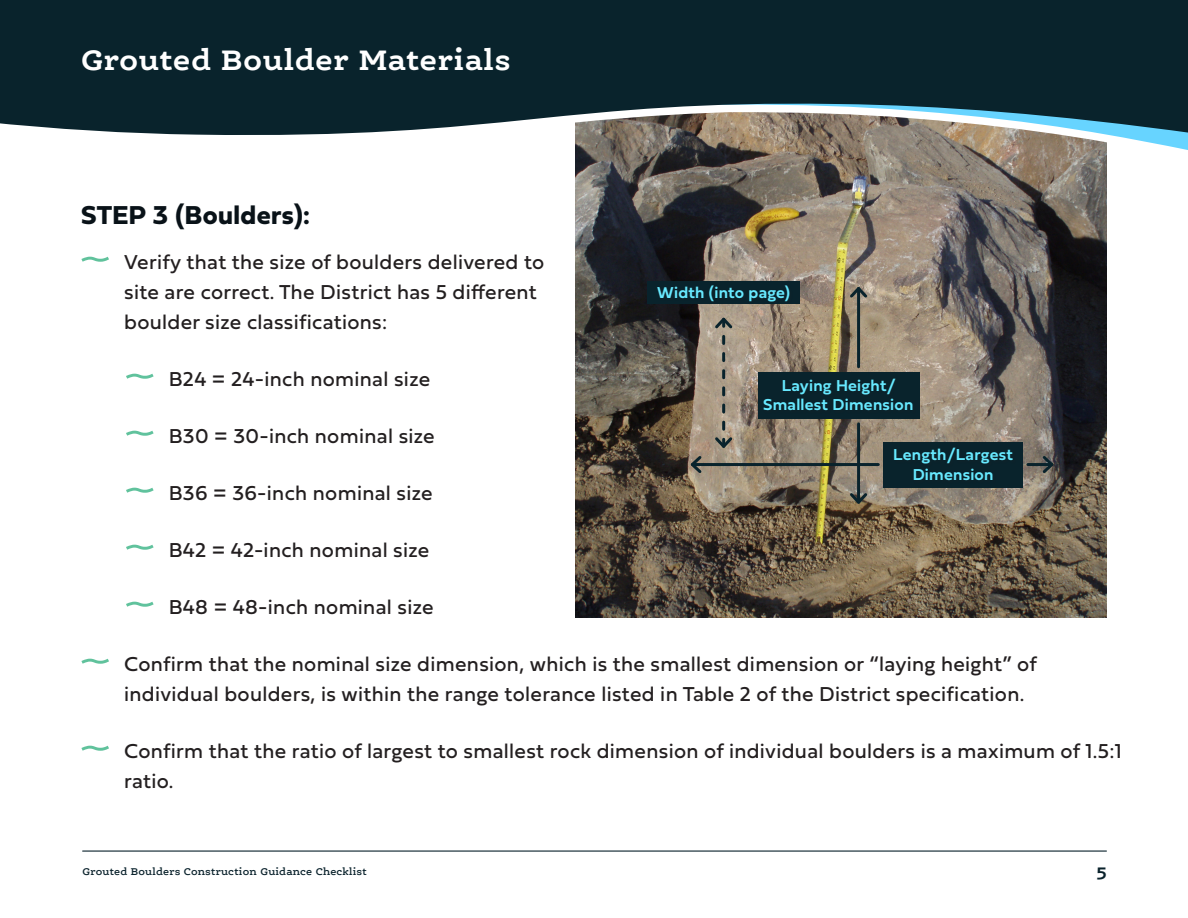
<style>
.page{position:relative;width:1188px;height:918px;background:#fff}
.page>*{position:absolute;margin:0;border:0;box-sizing:border-box;transform-origin:0 0}
.t1{font:700 30px "Ernestine Pro";letter-spacing:.015em;color:#fff}
.t2{font:700 27px "Fieldwork Hum";letter-spacing:.015em;color:#091218}
.t3{font:21px/30px "Fieldwork Hum";letter-spacing:.015em;color:#231f20}
.t4{font:700 18px "Ernestine Pro";color:#0a222c}
.t5{font:700 16.5px/19.8px "Fieldwork Hum Demi";letter-spacing:.015em;color:#67e9ff;text-align:center}
.t6{font:600 10.5px "Ernestine Pro";letter-spacing:.015em;color:#0a222c}
</style>
<div class="page">
<img style="left:575px;top:170px;width:532px;height:447px">
<svg style="left:575px;top:152px;width:532px;height:18px;background:#736960"></svg>
<svg style="left:575px;top:137px;width:613px;height:15px;background:#918a7f"></svg>
<svg style="left:0;top:0;width:1188px;height:137px;background:#1e363d"></svg>
<hr style="left:83px;top:850px;width:1023px;height:2px;background:#0a222c">
<div style="left:758px;top:372px;width:162px;height:47px;background:#09232c"></div>
<hr style="left:857px;top:288px;width:3px;height:79px;background:#09232c">
<svg style="left:847px;top:284px;width:23px;height:16px"></svg>
<hr style="left:857px;top:424px;width:3px;height:78px;background:#09232c">
<svg style="left:847px;top:490px;width:23px;height:17px"></svg>
<hr style="left:1028px;top:463px;width:24px;height:3px;background:#09232c">
<svg style="left:1040px;top:453px;width:16px;height:23px"></svg>
<hr style="left:692px;top:463px;width:186px;height:3px;background:#09232c">
<svg style="left:688px;top:453px;width:16px;height:23px"></svg>
<div style="left:883px;top:442px;width:140px;height:45px;background:#09232c"></div>
<div style="left:648px;top:281px;width:152px;height:23px;background:#09232c"></div>
<svg style="left:712px;top:315px;width:23px;height:136px;background:#9e9382"></svg>
<p class="t1" style="left:81px;top:41px;width:431px">Grouted Boulder Materials</p>
<p class="t2" style="left:81px;top:194px;width:230px">STEP 3 (Boulders):</p>
<p class="t3" style="left:124px;top:246px;width:422px">Verify that the size of boulders delivered to site are correct. The District has 5 different boulder size classifications:</p>
<p class="t3" style="left:169px;top:363px;width:263px">B24 = 24-inch nominal size</p>
<p class="t3" style="left:169px;top:420px;width:268px">B30 = 30-inch nominal size</p>
<p class="t3" style="left:169px;top:477px;width:266px">B36 = 36-inch nominal size</p>
<p class="t3" style="left:169px;top:534px;width:262px">B42 = 42-inch nominal size</p>
<p class="t3" style="left:169px;top:591px;width:266px">B48 = 48-inch nominal size</p>
<p class="t5" style="left:657px;top:282px;width:134px">Width (into page)</p>
<p class="t5" style="left:763px;top:375px;width:152px">Laying Height/<br>Smallest Dimension</p>
<p class="t5" style="left:893px;top:444px;width:121px">Length/Largest<br>Dimension</p>
<p class="t3" style="left:124px;top:648px;width:914px">Confirm that the nominal size dimension, which is the smallest dimension or “laying height” of individual boulders, is within the range tolerance listed in Table 2 of the District specification.</p>
<p class="t3" style="left:124px;top:735px;width:999px">Confirm that the ratio of largest to smallest rock dimension of individual boulders is a maximum of 1.5:1 ratio.</p>
<p class="t6" style="left:83px;top:865px;width:286px">Grouted Boulders Construction Guidance Checklist</p>
<p class="t4" style="left:1097px;top:860px;width:12px">5</p>
</div>
